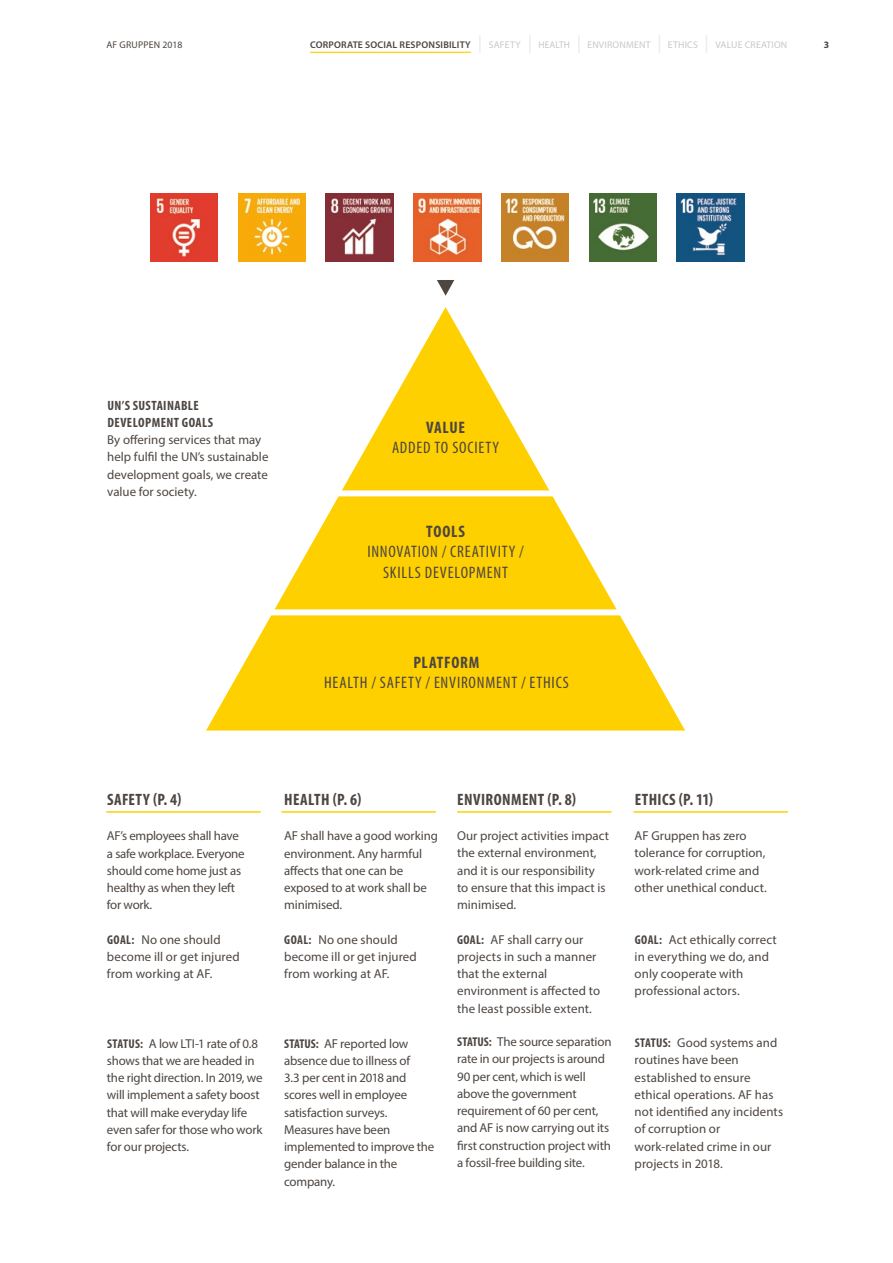
<style>
.page{position:relative;width:893px;height:1263px;background:#fff}
.page>*{position:absolute;margin:0;border:0;box-sizing:border-box;transform-origin:0 0}
.t1{font:condensed 16.65px/20px "Myriad Pro";letter-spacing:.045em;color:#4d4641;text-align:center}
.t2{font:700 condensed 16.65px "Myriad Pro";letter-spacing:.045em;color:#4d4641}
.t3{font:700 condensed 16.5px "Myriad Pro";letter-spacing:.025em;color:#4d4641}
.t4{font:700 condensed 13.5px/17.2px "Myriad Pro";letter-spacing:.03em;color:#4d4641}
.t5{font:12.9px/17.2px "Myriad Pro";letter-spacing:-.005em;color:#4d4641}
.t6{font:9.75px "Myriad Pro";letter-spacing:.02em;color:#c8c8c7}
.t7{font:600 9.75px "Myriad Pro";letter-spacing:.02em;color:#4d4641}
.t8{font:9.75px "Myriad Pro";letter-spacing:.02em;color:#4d4641}
.t9{font:700 9.75px "Myriad Pro";color:#4d4641}
.s1{font-weight:700;font-stretch:condensed;font-size:12.75px}
</style>
<div class="page">
<svg style="left:706px;top:35px;width:1px;height:18px"></svg>
<svg style="left:659px;top:35px;width:1px;height:18px"></svg>
<svg style="left:529px;top:35px;width:2px;height:18px"></svg>
<svg style="left:578px;top:35px;width:2px;height:18px"></svg>
<svg style="left:479px;top:35px;width:2px;height:18px"></svg>
<hr style="left:310px;top:52px;width:161px;height:1px;background:#ffd000">
<svg style="left:206px;top:307px;width:479px;height:423px"></svg>
<div style="left:294px;top:490px;width:303px;height:6px;background:#fff"></div>
<div style="left:250px;top:609px;width:391px;height:6px;background:#fff"></div>
<img style="left:150px;top:194px;width:68px;height:67px">
<img style="left:238px;top:194px;width:68px;height:67px">
<img style="left:326px;top:194px;width:67px;height:67px">
<img style="left:414px;top:194px;width:67px;height:67px">
<img style="left:501px;top:194px;width:68px;height:67px">
<img style="left:589px;top:194px;width:67px;height:67px">
<img style="left:677px;top:194px;width:67px;height:67px">
<svg style="left:437px;top:280px;width:17px;height:16px"></svg>
<hr style="left:106px;top:811px;width:155px;height:2px;background:#ffd000">
<hr style="left:281px;top:811px;width:155px;height:2px;background:#ffd000">
<hr style="left:457px;top:811px;width:154px;height:2px;background:#ffd000">
<hr style="left:634px;top:811px;width:154px;height:2px;background:#ffd000">
<p class="t8" style="left:106px;top:39px;width:77px">AF GRUPPEN 2018</p>
<p class="t7" style="left:310px;top:39px;width:162px">CORPORATE SOCIAL RESPONSIBILITY</p>
<p class="t6" style="left:489px;top:39px;width:33px">SAFETY</p>
<p class="t6" style="left:539px;top:39px;width:33px">HEALTH</p>
<p class="t6" style="left:587px;top:39px;width:65px">ENVIRONMENT</p>
<p class="t6" style="left:668px;top:39px;width:31px">ETHICS</p>
<p class="t6" style="left:715px;top:39px;width:73px">VALUE CREATION</p>
<p class="t9" style="left:824px;top:39px;width:7px">3</p>
<p class="t4" style="left:107px;top:396px;width:107px">UN’S SUSTAINABLE<br>DEVELOPMENT GOALS</p>
<p class="t5" style="left:107px;top:431px;width:163px">By offering services that may help fulfil the UN’s sustainable development goals, we create value for society.</p>
<p class="t2" style="left:426px;top:417px;width:40px">VALUE</p>
<p class="t1" style="left:392px;top:437px;width:109px">ADDED TO SOCIETY</p>
<p class="t2" style="left:426px;top:521px;width:40px">TOOLS</p>
<p class="t1" style="left:367px;top:542px;width:158px">INNOVATION / CREATIVITY /<br>SKILLS DEVELOPMENT</p>
<p class="t2" style="left:413px;top:652px;width:68px">PLATFORM</p>
<p class="t1" style="left:324px;top:672px;width:246px">HEALTH / SAFETY / ENVIRONMENT / ETHICS</p>
<p class="t3" style="left:107px;top:790px;width:76px">SAFETY (P. 4)</p>
<p class="t5" style="left:107px;top:827px;width:139px">AF’s employees shall have a safe workplace. Everyone should come home just as healthy as when they left for work.</p>
<p class="t5" style="left:107px;top:931px;width:134px"><span class="s1">GOAL:</span> No one should become ill or get injured from working at AF.</p>
<p class="t5" style="left:107px;top:1034px;width:157px"><span class="s1">STATUS:</span> A low LTI-1 rate of 0.8 shows that we are headed in the right direction. In 2019, we will implement a safety boost that will make everyday life even safer for those who work for our projects.</p>
<p class="t3" style="left:284px;top:790px;width:78px">HEALTH (P. 6)</p>
<p class="t5" style="left:284px;top:827px;width:155px">AF shall have a good working environment. Any harmful affects that one can be exposed to at work shall be minimised.</p>
<p class="t5" style="left:284px;top:931px;width:134px"><span class="s1">GOAL:</span> No one should become ill or get injured from working at AF.</p>
<p class="t5" style="left:284px;top:1034px;width:152px"><span class="s1">STATUS:</span> AF reported low absence due to illness of<br>3.3 per cent in 2018 and scores well in employee satisfaction surveys.<br>Measures have been implemented to improve the gender balance in the company.</p>
<p class="t3" style="left:457px;top:789px;width:120px">ENVIRONMENT (P. 8)</p>
<p class="t5" style="left:457px;top:827px;width:153px">Our project activities impact the external environment, and it is our responsibility to ensure that this impact is minimised.</p>
<p class="t5" style="left:457px;top:930px;width:144px"><span class="s1">GOAL:</span> AF shall carry our projects in such a manner that the external environment is affected to the least possible extent.</p>
<p class="t5" style="left:457px;top:1033px;width:156px"><span class="s1">STATUS:</span> The source separation rate in our projects is around<br>90 per cent, which is well above the government requirement of 60 per cent, and AF is now carrying out its first construction project with a fossil-free building site.</p>
<p class="t3" style="left:635px;top:789px;width:80px">ETHICS (P. 11)</p>
<p class="t5" style="left:635px;top:827px;width:134px">AF Gruppen has zero tolerance for corruption, work-related crime and other unethical conduct.</p>
<p class="t5" style="left:635px;top:930px;width:144px"><span class="s1">GOAL:</span> Act ethically correct in everything we do, and only cooperate with professional actors.</p>
<p class="t5" style="left:635px;top:1034px;width:150px"><span class="s1">STATUS:</span> Good systems and routines have been established to ensure ethical operations. AF has not identified any incidents of corruption or work-related crime in our projects in 2018.</p>
</div>
